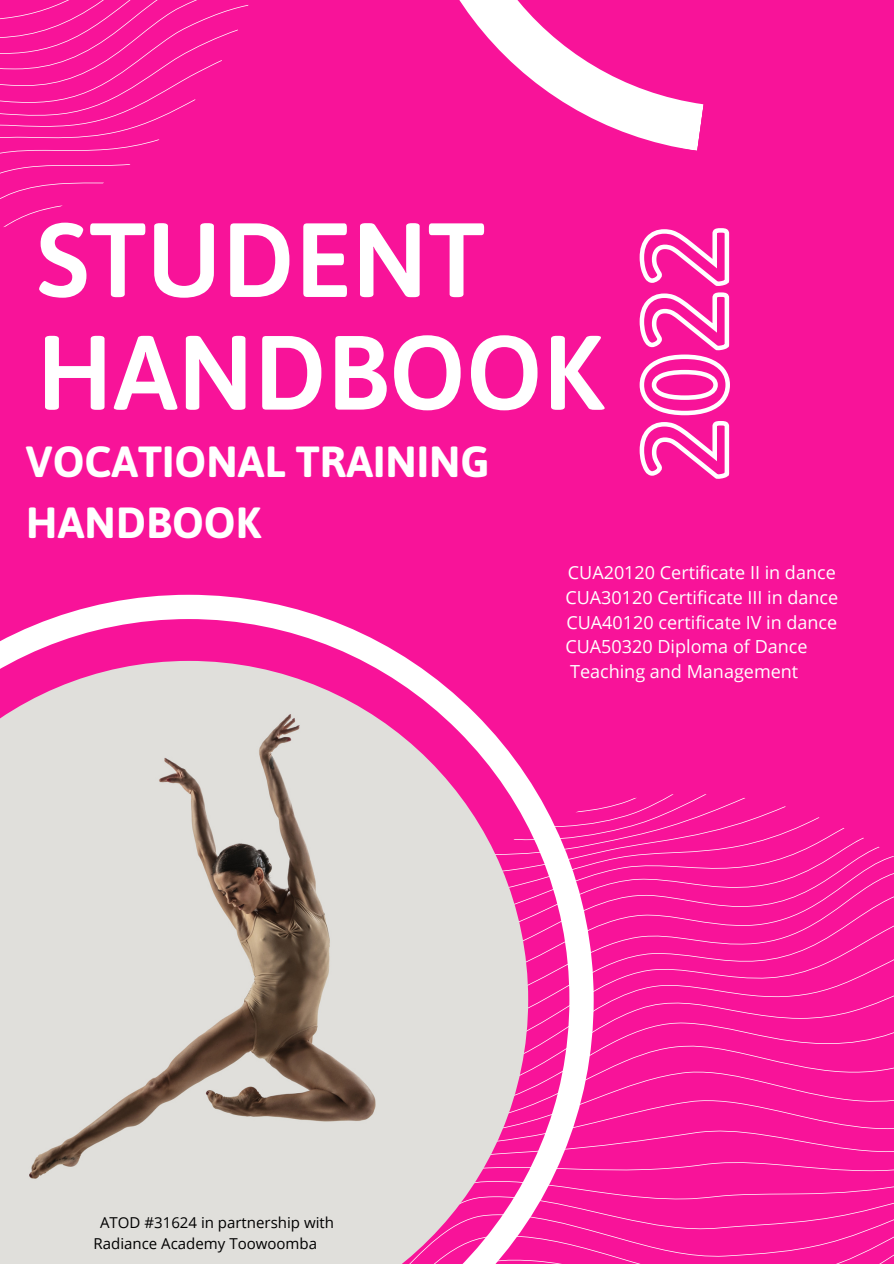
<style>
.page{position:relative;width:894px;height:1264px;background:#fff}
.page>*{position:absolute;margin:0;border:0;box-sizing:border-box;transform-origin:0 0}
.t1{font:600 105.15px/112.6px "Asap";color:#fff}
.t2{font:700 43.5px/60.8px "Asap";color:#fff}
.t3{font:18px "Open Sans";color:#fff}
.t4{font:15px "Open Sans";color:#000}
</style>
<div class="page">
<div style="left:0;top:0;width:893px;height:1263px;background:#f81399"></div>
<svg style="left:0;top:594px;width:538px;height:200px"></svg>
<svg style="left:528px;top:794px;width:365px;height:469px"></svg>
<img style="left:0;top:661px;width:528px;height:602px">
<svg style="left:0;top:0;width:249px;height:228px"></svg>
<svg style="left:459px;top:0;width:245px;height:151px"></svg>
<svg style="left:639px;top:228px;width:91px;height:251px"></svg>
<p class="t1" style="left:36px;top:203px;width:568px">STUDENT<br>HANDBOOK</p>
<p class="t2" style="left:26px;top:431px;width:465px">VOCATIONAL TRAINING<br>HANDBOOK</p>
<p class="t3" style="left:567px;top:559px;width:269px">CUA20120 Certificate II in dance</p>
<p class="t3" style="left:565px;top:584px;width:274px">CUA30120 Certificate III in dance</p>
<p class="t3" style="left:566px;top:609px;width:272px">CUA40120 certificate IV in dance</p>
<p class="t3" style="left:565px;top:634px;width:244px">CUA50320 Diploma of Dance</p>
<p class="t3" style="left:570px;top:659px;width:230px">Teaching and Management</p>
<p class="t4" style="left:100px;top:1212px;width:235px">ATOD #31624 in partnership with</p>
<p class="t4" style="left:94px;top:1232px;width:225px">Radiance Academy Toowoomba</p>
</div>
